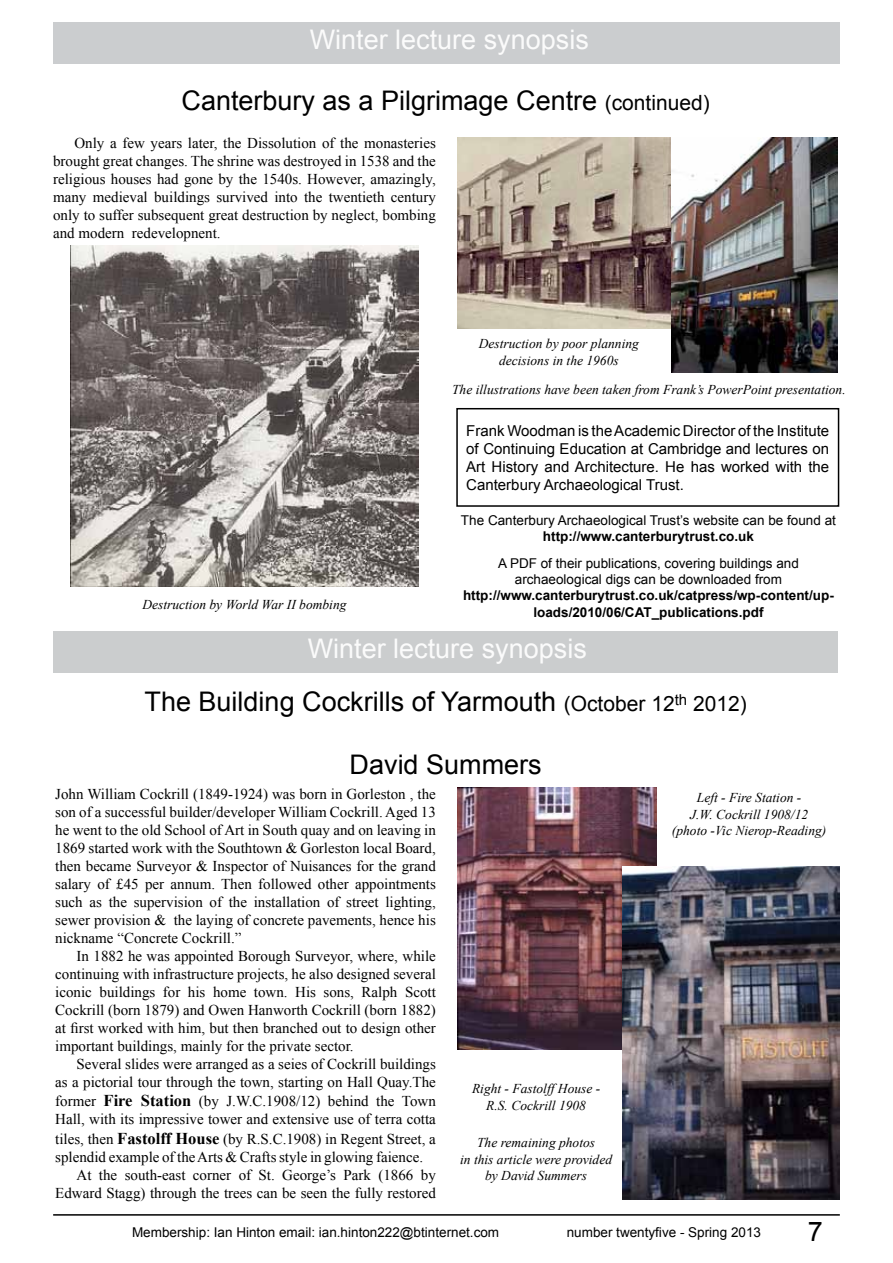
<style>
.page{position:relative;width:893px;height:1263px;background:#fff}
.page>*{position:absolute;margin:0;border:0;box-sizing:border-box;transform-origin:0 0}
.t1{font:27px/52.7px "Arial";color:#000;text-align:center}
.t2{font:27px "Arial";color:#fbfbfb}
.t3{font:15px/18px "Times New Roman";color:#000;text-align:justify}
.t4{font:15px/18px "Arial";color:#000;text-align:justify}
.t5{font:italic 13.5px/16.2px "Times New Roman";color:#000;text-align:center}
.t6{font:13.5px/16.2px "Arial";color:#000;text-align:center}
.t7{font:700 13.5px/16.2px "Arial";color:#000;text-align:center}
.s1{font-size:21px}
.s2{color:#fbfbfb}
.s3{font-weight:700;font-size:16.5px}
</style>
<div class="page">
<hr style="left:53px;top:1214px;width:787px;height:1px;background:#000">
<div style="left:53px;top:23px;width:787px;height:41px;background:#cbcdcf"></div>
<img style="left:70px;top:245px;width:349px;height:342px">
<img style="left:458px;top:137px;width:213px;height:192px">
<img style="left:671px;top:137px;width:167px;height:235px">
<div style="left:456px;top:408px;width:383px;height:99px;border:2px solid #000"></div>
<div style="left:54px;top:631px;width:784px;height:42px;background:#cbcdce"></div>
<img style="left:458px;top:787px;width:198px;height:262px">
<img style="left:622px;top:867px;width:217px;height:332px">
<h1 class="t2" style="left:310px;top:22px;width:281px">Winter lecture synopsis</h1>
<h1 class="t1" style="left:182px;top:75px;width:530px">Canterbury as a Pilgrimage Centre <span class="s1">(continued)</span></h1>
<p class="t3" style="left:53px;top:134px;width:384px;text-indent:21px">Only a few years later, the Dissolution of the monasteries brought great changes. The shrine was destroyed in 1538 and the religious houses had gone by the 1540s. However, amazingly, many medieval buildings survived into the twentieth century only to suffer subsequent great destruction by neglect, bombing and modern redevelopnent.</p>
<p class="t5" style="left:142px;top:596px;width:206px">Destruction by World War II bombing</p>
<p class="t5" style="left:479px;top:335px;width:162px">Destruction by poor planning decisions in the 1960s</p>
<p class="t5" style="left:452px;top:381px;width:395px">The illustrations have been taken from Frank’s PowerPoint presentation.</p>
<p class="t4" style="left:466px;top:422px;width:364px">Frank Woodman is the Academic Director of the Institute of Continuing Education at Cambridge and lectures on Art History and Architecture. He has worked with the Canterbury Archaeological Trust.</p>
<p class="t6" style="left:461px;top:512px;width:376px">The Canterbury Archaeological Trust’s website can be found at</p>
<p class="t7" style="left:543px;top:529px;width:213px">http://www.canterburytrust.co.uk</p>
<p class="t6" style="left:498px;top:555px;width:302px">A PDF of their publications, covering buildings and archaeological digs can be downloaded from</p>
<p class="t7" style="left:463px;top:588px;width:372px">http://www.canterburytrust.co.uk/catpress/wp-content/up&shy;loads/2010/06/CAT_publications.pdf</p>
<h1 class="t1" style="left:145px;top:623px;width:604px"><span class="s2">Winter lecture synopsis<br></span>The Building Cockrills of Yarmouth <span class="s1">(October 12</span><sup>th</sup> <span class="s1">2012)</span></h1>
<h1 class="t1" style="left:350px;top:738px;width:194px">David Summers</h1>
<p class="t3" style="left:55px;top:784px;width:382px">John William Cockrill (1849-1924) was born in Gorleston , the son of a successful builder/developer William Cockrill. Aged 13 he went to the old School of Art in South quay and on leaving in 1869 started work with the Southtown &amp; Gorleston local Board, then became Surveyor &amp; Inspector of Nuisances for the grand salary of £45 per annum. Then followed other appointments such as the supervision of the installation of street lighting, sewer provision &amp; the laying of concrete pavements, hence his nickname “Concrete Cockrill.”</p>
<p class="t3" style="left:55px;top:946px;width:382px;text-indent:21px">In 1882 he was appointed Borough Surveyor, where, while continuing with infrastructure projects, he also designed several iconic buildings for his home town. His sons, Ralph Scott Cockrill (born 1879) and Owen Hanworth Cockrill (born 1882) at first worked with him, but then branched out to design other important buildings, mainly for the private sector.</p>
<p class="t3" style="left:55px;top:1054px;width:382px;text-align:right">Several slides were arranged as a seies of Cockrill buildings<br>as a pictorial tour through the town, starting on Hall Quay.The</p>
<p class="t3" style="left:55px;top:1092px;width:382px">former <span class="s3">Fire Station</span> (by J.W.C.1908/12) behind the Town<br>Hall, with its impressive tower and extensive use of terra cotta</p>
<p class="t3" style="left:55px;top:1130px;width:382px">tiles, then <span class="s3">Fastolff House</span> (by R.S.C.1908) in Regent Street, a</p>
<p class="t3" style="left:55px;top:1148px;width:369px">splendid example of the Arts &amp; Crafts style in glowing faience.</p>
<p class="t3" style="left:77px;top:1166px;width:361px">At the south-east corner of St. George’s Park (1866 by</p>
<p class="t3" style="left:55px;top:1184px;width:382px">Edward Stagg) through the trees can be seen the fully restored</p>
<p class="t5" style="left:672px;top:789px;width:156px">Left - Fire Station -<br>J.W. Cockrill 1908/12 (photo -Vic Nierop-Reading)</p>
<p class="t5" style="left:472px;top:1080px;width:130px">Right - Fastolff House -<br>R.S. Cockrill 1908</p>
<p class="t5" style="left:460px;top:1134px;width:153px">The remaining photos<br>in this article were provided by David Summers</p>
<p class="t6" style="left:132px;top:1224px;width:369px">Membership: Ian Hinton email: ian.hinton222@btinternet.com</p>
<p class="t6" style="left:567px;top:1224px;width:196px">number twentyfive - Spring 2013</p>
<h1 class="t1" style="left:808px;top:1205px;width:17px">7</h1>
</div>
